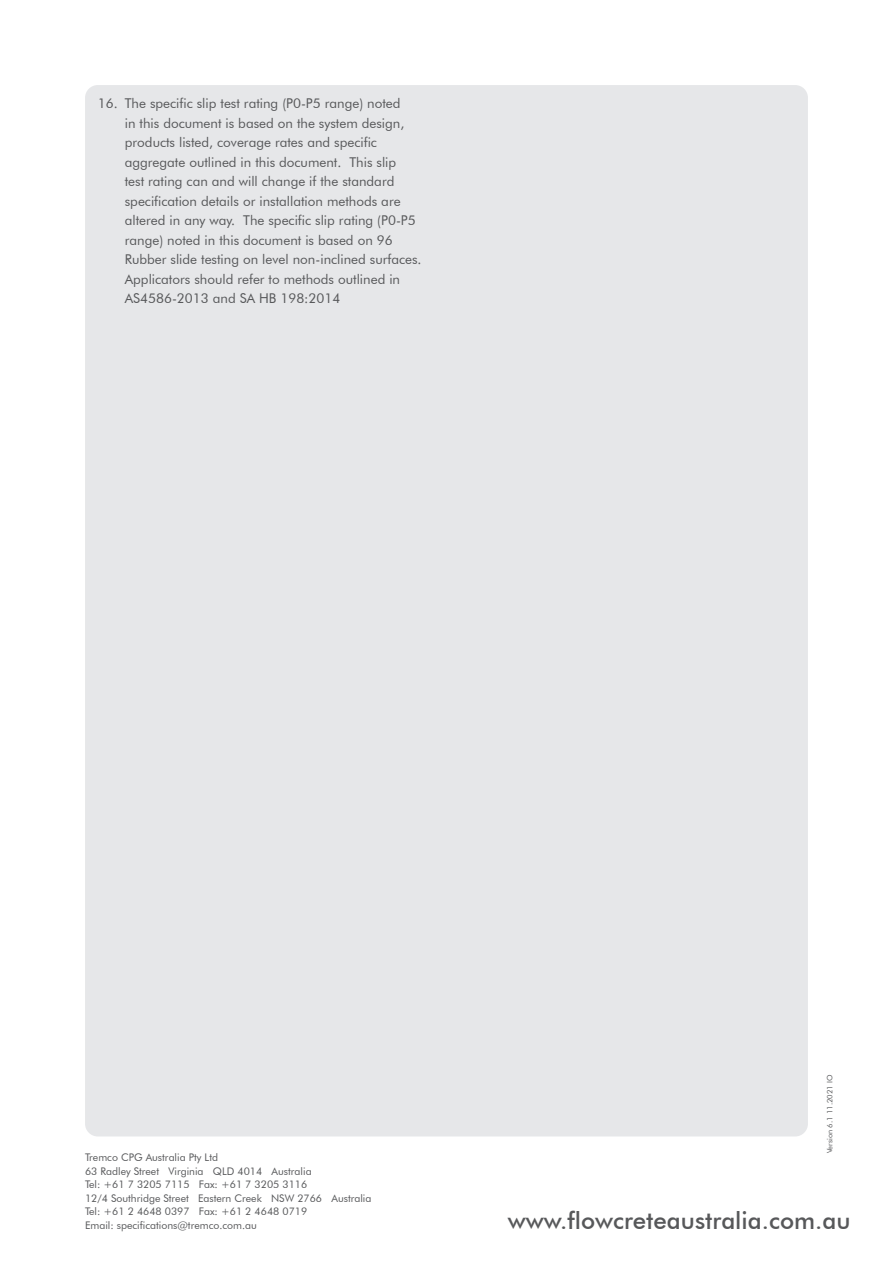
<style>
.page{position:relative;width:893px;height:1263px;background:#fff}
.page>*{position:absolute;margin:0;border:0;box-sizing:border-box;transform-origin:0 0}
.t1{font:500 24px "Futura BT";color:#57585a}
.t2{font:13.5px/19.5px "Futura BT";color:#57585a}
.t3{font:10.5px/13.5px "Futura BT";color:#57585a}
.t4{font:7.5px "Futura BT";color:#57585a}
</style>
<div class="page">
<div style="left:85px;top:85px;width:723px;height:1051px;background:#e6e7e9;border-radius:13px"></div>
<p class="t2" style="left:125px;top:93px;width:298px;text-indent:-27px">16. The specific slip test rating (P0-P5 range) noted<br>in this document is based on the system design, products listed, coverage rates and specific aggregate outlined in this document. This slip<br>test rating can and will change if the standard specification details or installation methods are altered in any way. The specific slip rating (P0-P5 range) noted in this document is based on 96<br>Rubber slide testing on level non-inclined surfaces.<br>Applicators should refer to methods outlined in AS4586-2013 and SA HB 198:2014</p>
<p class="t3" style="left:85px;top:1151px;width:288px">Tremco CPG Australia Pty Ltd<br>63 Radley Street Virginia QLD 4014 Australia<br>Tel: +61 7 3205 7115 Fax: +61 7 3205 3116<br>12/4 Southridge Street Eastern Creek NSW 2766 Australia Tel: +61 2 4648 0397 Fax: +61 2 4648 0719<br>Email: specifications@tremco.com.au</p>
<p class="t4" style="left:825px;top:1153px;width:80px;rotate:-90deg">Version 6.1 11.2021 IO</p>
<h1 class="t1" style="left:508px;top:1206px;width:344px">www.flowcreteaustralia.com.au</h1>
</div>
